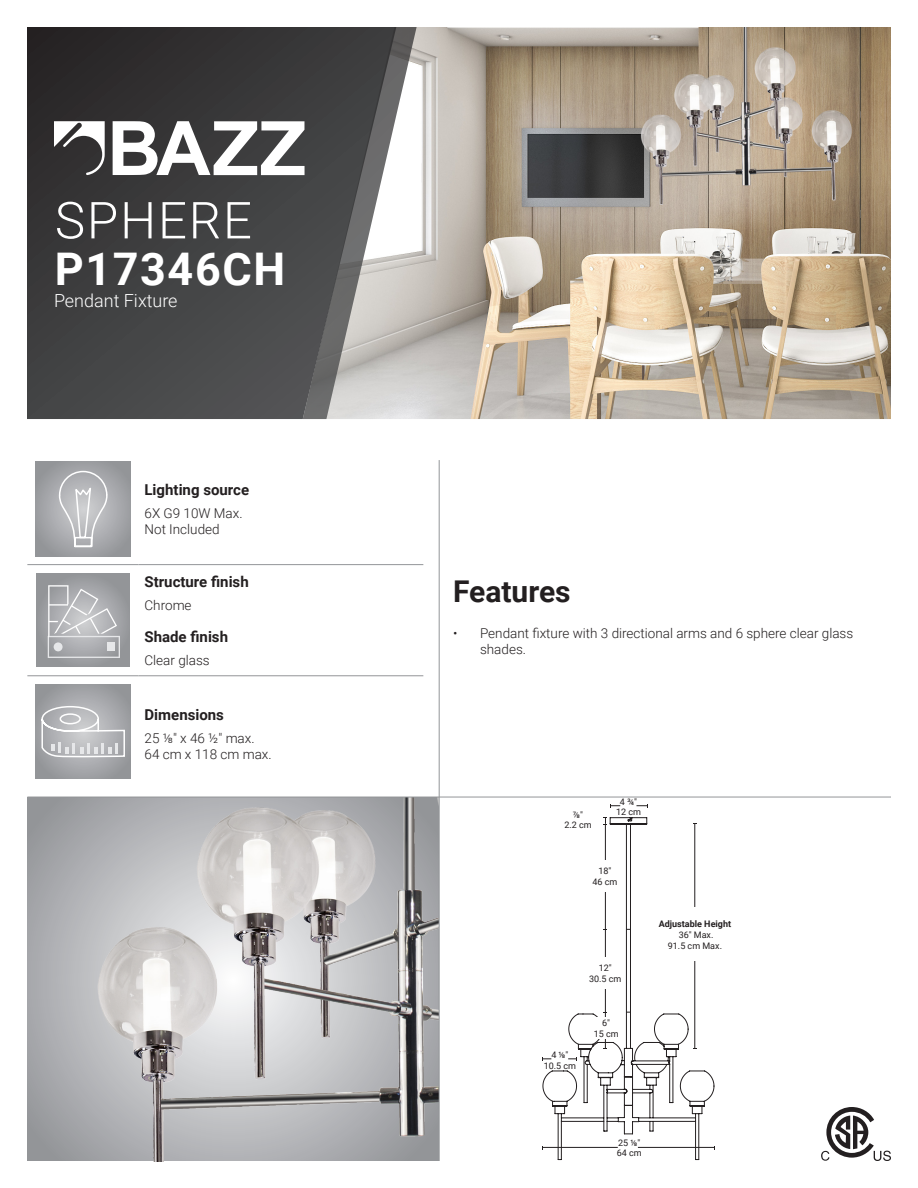
<style>
.page{position:relative;width:918px;height:1188px;background:#fff}
.page>*{position:absolute;margin:0;border:0;box-sizing:border-box;transform-origin:0 0}
.serie{font:300 51px "Roboto";letter-spacing:.035em;color:#fff}
.code_produit{font:700 45px "Roboto";letter-spacing:.035em;color:#fff}
.moyen_titre{font:700 30px "Roboto";color:#231f20}
.catégorie{font:300 18px "Roboto";color:#fff}
.mini_titre{font:700 15px "Roboto";color:#231f20}
.texte{font:300 13.5px/16.2px "Roboto";color:#231f20}
.mesure{font:9px "Roboto";color:#231f20}
.mesure-2{font:700 9px "Roboto";color:#231f20}
</style>
<div class="page">
<img style="left:417px;top:27px;width:474px;height:392px">
<svg style="left:636px;top:804px;width:12px;height:3px"></svg>
<svg style="left:610px;top:804px;width:10px;height:3px"></svg>
<svg style="left:542px;top:817px;width:173px;height:343px"></svg>
<hr style="left:605px;top:883px;width:1px;height:46px;background:#231f20">
<hr style="left:605px;top:824px;width:1px;height:47px;background:#231f20">
<svg style="left:604px;top:817px;width:3px;height:8px"></svg>
<hr style="left:605px;top:977px;width:1px;height:35px;background:#231f20">
<hr style="left:605px;top:930px;width:1px;height:36px;background:#231f20">
<svg style="left:604px;top:1039px;width:3px;height:11px"></svg>
<svg style="left:604px;top:1012px;width:3px;height:6px"></svg>
<svg style="left:27px;top:27px;width:276px;height:392px;background:#3d3d3e"></svg>
<svg style="left:54px;top:121px;width:51px;height:54px"></svg>
<svg style="left:113px;top:121px;width:190px;height:54px"></svg>
<svg style="left:27px;top:798px;width:53px;height:363px;background:#a5a6aa"></svg>
<img style="left:80px;top:798px;width:359px;height:363px">
<hr style="left:439px;top:460px;width:1px;height:701px;background:#939598">
<hr style="left:27px;top:797px;width:864px;height:1px;background:#939598">
<hr style="left:27px;top:564px;width:112px;height:1px;background:#939598">
<hr style="left:139px;top:564px;width:284px;height:1px;background:#939598">
<hr style="left:27px;top:675px;width:112px;height:1px;background:#939598">
<hr style="left:139px;top:675px;width:284px;height:1px;background:#939598">
<svg style="left:36px;top:461px;width:94px;height:95px;background:#9e9fa3"></svg>
<svg style="left:58px;top:470px;width:50px;height:78px;background:#bebfc2"></svg>
<div style="left:36px;top:574px;width:94px;height:93px;background:#949699"></div>
<svg style="left:48px;top:585px;width:72px;height:73px"></svg>
<svg style="left:36px;top:684px;width:94px;height:95px;background:#9d9fa2"></svg>
<svg style="left:41px;top:705px;width:85px;height:54px;background:#bfc0c3"></svg>
<svg style="left:821px;top:1107px;width:70px;height:54px"></svg>
<div style="left:645px;top:907px;width:100px;height:54px;background:#fff"></div>
<div style="left:587px;top:861px;width:36px;height:31px;background:#fff"></div>
<div style="left:560px;top:804px;width:36px;height:31px;background:#fff"></div>
<div style="left:588px;top:957px;width:35px;height:31px;background:#fff"></div>
<div style="left:592px;top:1018px;width:28px;height:21px;background:#fff"></div>
<svg style="left:303px;top:27px;width:114px;height:392px;background:#888887"></svg>
<p class="serie" style="left:55px;top:185px;width:199px">SPHERE</p>
<p class="code_produit" style="left:55px;top:237px;width:232px">P17346CH</p>
<p class="catégorie" style="left:54px;top:287px;width:125px">Pendant Fixture</p>
<p class="mini_titre" style="left:145px;top:479px;width:106px">Lighting source</p>
<p class="texte" style="left:145px;top:505px;width:100px">6X G9 10W Max.<br>Not Included</p>
<p class="mini_titre" style="left:145px;top:571px;width:106px">Structure finish</p>
<p class="texte" style="left:145px;top:597px;width:49px">Chrome</p>
<p class="mini_titre" style="left:145px;top:626px;width:85px">Shade finish</p>
<p class="texte" style="left:145px;top:651px;width:67px">Clear glass</p>
<p class="mini_titre" style="left:145px;top:704px;width:81px">Dimensions</p>
<p class="texte" style="left:145px;top:729px;width:129px">25 ⅛" x 46 ½" max.<br>64 cm x 118 cm max.</p>
<p class="moyen_titre" style="left:453px;top:570px;width:119px">Features</p>
<p class="texte" style="left:480px;top:625px;width:375px;text-indent:-27px">• Pendant fixture with 3 directional arms and 6 sphere clear glass shades.</p>
<p class="mesure" style="left:573px;top:808px;width:12px">⅞"</p>
<p class="mesure" style="left:564px;top:819px;width:29px">2.2 cm</p>
<p class="mesure" style="left:620px;top:795px;width:19px">4 ¾"</p>
<p class="mesure" style="left:616px;top:806px;width:26px">12 cm</p>
<p class="mesure" style="left:598px;top:865px;width:14px">18"</p>
<p class="mesure" style="left:593px;top:876px;width:26px">46 cm</p>
<p class="mesure" style="left:551px;top:1048px;width:19px">4 ⅛"</p>
<p class="mesure" style="left:544px;top:1059px;width:34px">10.5 cm</p>
<p class="mesure" style="left:599px;top:961px;width:14px">12"</p>
<p class="mesure" style="left:589px;top:972px;width:34px">30.5 cm</p>
<p class="mesure" style="left:602px;top:1017px;width:9px">6"</p>
<p class="mesure" style="left:594px;top:1028px;width:26px">15 cm</p>
<p class="mesure-2" style="left:659px;top:918px;width:74px">Adjustable Height</p>
<p class="mesure" style="left:679px;top:928px;width:36px">36" Max.</p>
<p class="mesure" style="left:668px;top:939px;width:56px">91.5 cm Max.</p>
<p class="mesure" style="left:618px;top:1136px;width:24px">25 ⅛"</p>
<p class="mesure" style="left:617px;top:1147px;width:26px">64 cm</p>
</div>
